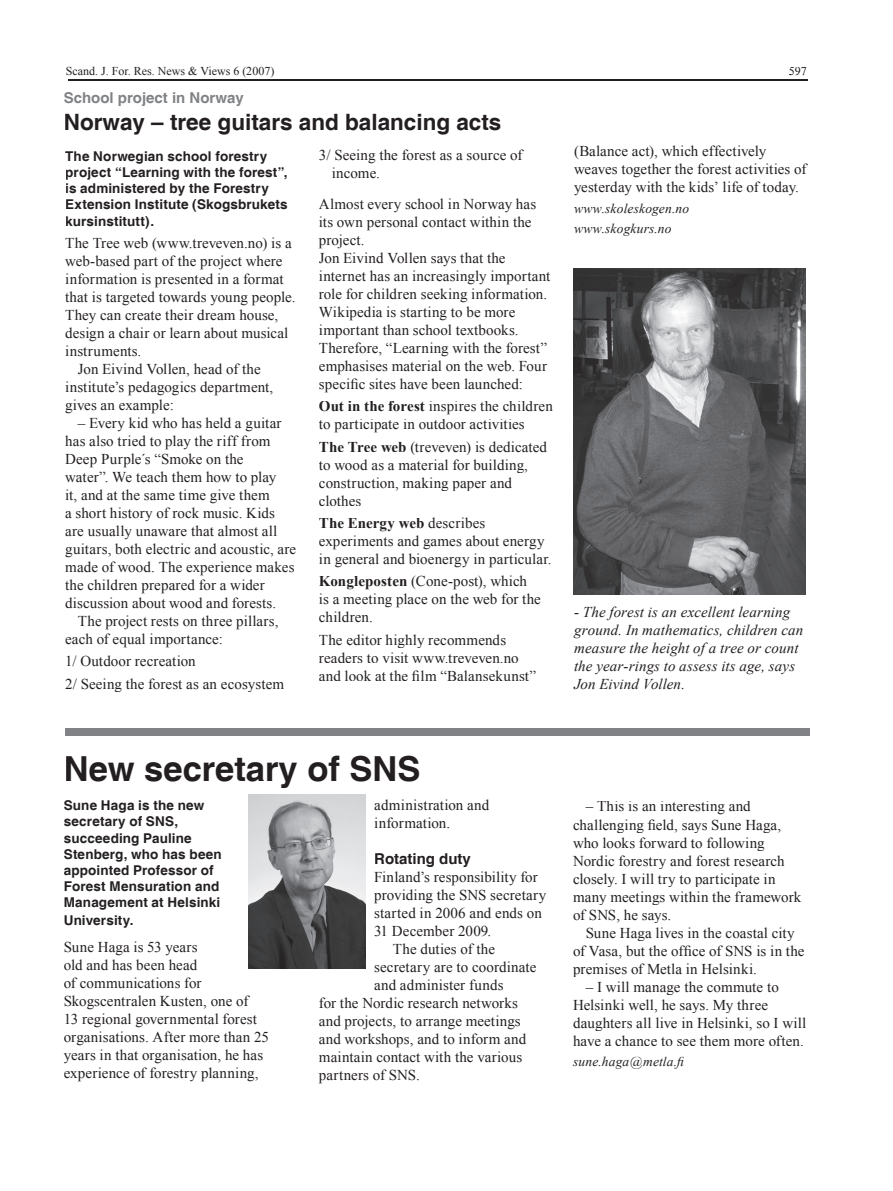
<style>
.page{position:relative;width:893px;height:1191px;background:#fff}
.page>*{position:absolute;margin:0;border:0;box-sizing:border-box;transform-origin:0 0}
.t1{font:700 34.5px "Helvetica";color:#231f20}
.t2{font:700 22.5px "Helvetica";color:#231f20}
.t3{font:15px/18px "Times New Roman";letter-spacing:.01em;color:#231f20}
.t4{font:italic 15px/18px "Times New Roman";letter-spacing:.01em;color:#231f20}
.t5{font:700 15px "Helvetica";color:#808285}
.t6{font:700 15px "Helvetica";color:#231f20}
.t7{font:700 13.5px/16.2px "Helvetica";letter-spacing:.01em;color:#231f20}
.t8{font:italic 13.5px/20.4px "Times New Roman";letter-spacing:.015em;color:#231f20}
.t9{font:12px "Times New Roman";color:#231f20}
.s1{font-weight:700}
</style>
<div class="page">
<hr style="left:68px;top:79px;width:740px;height:2px;background:#231f20">
<img style="left:573px;top:269px;width:233px;height:325px">
<div style="left:65px;top:728px;width:744px;height:7px;background:#808285"></div>
<img style="left:249px;top:794px;width:117px;height:174px">
<p class="t9" style="left:66px;top:63px;width:210px">Scand. J. For. Res. News &amp; Views 6 (2007)</p>
<p class="t5" style="left:64px;top:88px;width:182px">School project in Norway</p>
<h2 class="t2" style="left:64px;top:108px;width:439px">Norway – tree guitars and balancing acts</h2>
<p class="t7" style="left:65px;top:149px;width:224px">The Norwegian school forestry project “Learning with the forest”, is administered by the Forestry<br>Extension Institute (Skogsbrukets kursinstitutt).</p>
<p class="t3" style="left:65px;top:234px;width:228px">The Tree web (www.treveven.no) is a</p>
<p class="t3" style="left:65px;top:252px;width:219px">web-based part of the project where</p>
<p class="t3" style="left:65px;top:270px;width:220px">information is presented in a format</p>
<p class="t3" style="left:65px;top:288px;width:232px">that is targeted towards young people.</p>
<p class="t3" style="left:65px;top:306px;width:215px">They can create their dream house,</p>
<p class="t3" style="left:65px;top:324px;width:225px">design a chair or learn about musical</p>
<p class="t3" style="left:65px;top:342px;width:78px">instruments.</p>
<p class="t3" style="left:78px;top:360px;width:184px">Jon Eivind Vollen, head of the</p>
<p class="t3" style="left:65px;top:378px;width:210px">institute’s pedagogics department,</p>
<p class="t3" style="left:65px;top:396px;width:110px">gives an example:</p>
<p class="t3" style="left:65px;top:414px;width:233px;text-indent:13px">– Every kid who has held a guitar has also tried to play the riff from Deep Purple´s “Smoke on the<br>water”. We teach them how to play<br>it, and at the same time give them<br>a short history of rock music. Kids are usually unaware that almost all guitars, both electric and acoustic, are made of wood. The experience makes the children prepared for a wider discussion about wood and forests.</p>
<p class="t3" style="left:65px;top:612px;width:215px;text-indent:13px">The project rests on three pillars, each of equal importance:</p>
<p class="t3" style="left:65px;top:650px;width:220px;line-height:22.2px">1/ Outdoor recreation<br>2/ Seeing the forest as an ecosystem</p>
<p class="t3" style="left:332px;top:146px;width:192px;text-indent:-13px">3/ Seeing the forest as a source of income.</p>
<p class="t3" style="left:319px;top:195px;width:233px">Almost every school in Norway has its own personal contact within the project.<br>Jon Eivind Vollen says that the internet has an increasingly important role for children seeking information.<br>Wikipedia is starting to be more important than school textbooks.<br>Therefore, “Learning with the forest” emphasises material on the web. Four specific sites have been launched:</p>
<p class="t3" style="left:319px;top:397px;width:235px"><span class="s1">Out in the forest</span> inspires the children to participate in outdoor activities</p>
<p class="t3" style="left:319px;top:437px;width:230px"><span class="s1">The Tree web</span> (treveven) is dedicated to wood as a material for building, construction, making paper and clothes</p>
<p class="t3" style="left:319px;top:514px;width:234px"><span class="s1">The Energy web</span> describes experiments and games about energy in general and bioenergy in particular.</p>
<p class="t3" style="left:319px;top:572px;width:223px"><span class="s1">Kongleposten</span> (Cone-post), which is a meeting place on the web for the children.</p>
<p class="t3" style="left:319px;top:630px;width:219px">The editor highly recommends readers to visit www.treveven.no and look at the film “Balansekunst”</p>
<p class="t9" style="left:789px;top:63px;width:19px">597</p>
<p class="t3" style="left:574px;top:142px;width:234px">(Balance act), which effectively weaves together the forest activities of yesterday with the kids’ life of today.</p>
<p class="t8" style="left:574px;top:197px;width:117px">www.skoleskogen.no www.skogkurs.no</p>
<p class="t4" style="left:574px;top:602px;width:231px">- The forest is an excellent learning ground. In mathematics, children can measure the height of a tree or count the year-rings to assess its age, says Jon Eivind Vollen.</p>
<h1 class="t1" style="left:64px;top:748px;width:358px">New secretary of SNS</h1>
<p class="t7" style="left:64px;top:798px;width:160px">Sune Haga is the new secretary of SNS, succeeding Pauline<br>Stenberg, who has been appointed Professor of<br>Forest Mensuration and<br>Management at Helsinki</p>
<p class="t7" style="left:64px;top:913px;width:71px">University.</p>
<p class="t3" style="left:64px;top:937px;width:207px">Sune Haga is 53 years<br>old and has been head<br>of communications for<br>Skogscentralen Kusten, one of<br>13 regional governmental forest organisations. After more than 25 years in that organisation, he has experience of forestry planning,</p>
<p class="t3" style="left:374px;top:796px;width:116px">administration and information.</p>
<p class="t6" style="left:374px;top:849px;width:98px">Rotating duty</p>
<p class="t3" style="left:374px;top:868px;width:165px">Finland’s responsibility for</p>
<p class="t3" style="left:374px;top:886px;width:174px">providing the SNS secretary</p>
<p class="t3" style="left:374px;top:904px;width:169px">started in 2006 and ends on</p>
<p class="t3" style="left:374px;top:922px;width:119px">31 December 2009.</p>
<p class="t3" style="left:393px;top:940px;width:104px">The duties of the</p>
<p class="t3" style="left:374px;top:958px;width:164px">secretary are to coordinate</p>
<p class="t3" style="left:374px;top:976px;width:131px">and administer funds</p>
<p class="t3" style="left:319px;top:994px;width:201px">for the Nordic research networks</p>
<p class="t3" style="left:319px;top:1012px;width:203px">and projects, to arrange meetings</p>
<p class="t3" style="left:319px;top:1030px;width:209px">and workshops, and to inform and</p>
<p class="t3" style="left:319px;top:1048px;width:205px">maintain contact with the various</p>
<p class="t3" style="left:319px;top:1066px;width:103px">partners of SNS.</p>
<p class="t3" style="left:573px;top:797px;width:230px;text-indent:13px">– This is an interesting and challenging field, says Sune Haga, who looks forward to following<br>Nordic forestry and forest research closely. I will try to participate in many meetings within the framework of SNS, he says.</p>
<p class="t3" style="left:573px;top:923px;width:233px;text-indent:13px">Sune Haga lives in the coastal city of Vasa, but the office of SNS is in the premises of Metla in Helsinki.</p>
<p class="t3" style="left:573px;top:977px;width:235px;text-indent:13px">– I will manage the commute to Helsinki well, he says. My three daughters all live in Helsinki, so I will have a chance to see them more often.</p>
<p class="t8" style="left:573px;top:1051px;width:115px">sune.haga@metla.fi</p>
</div>
